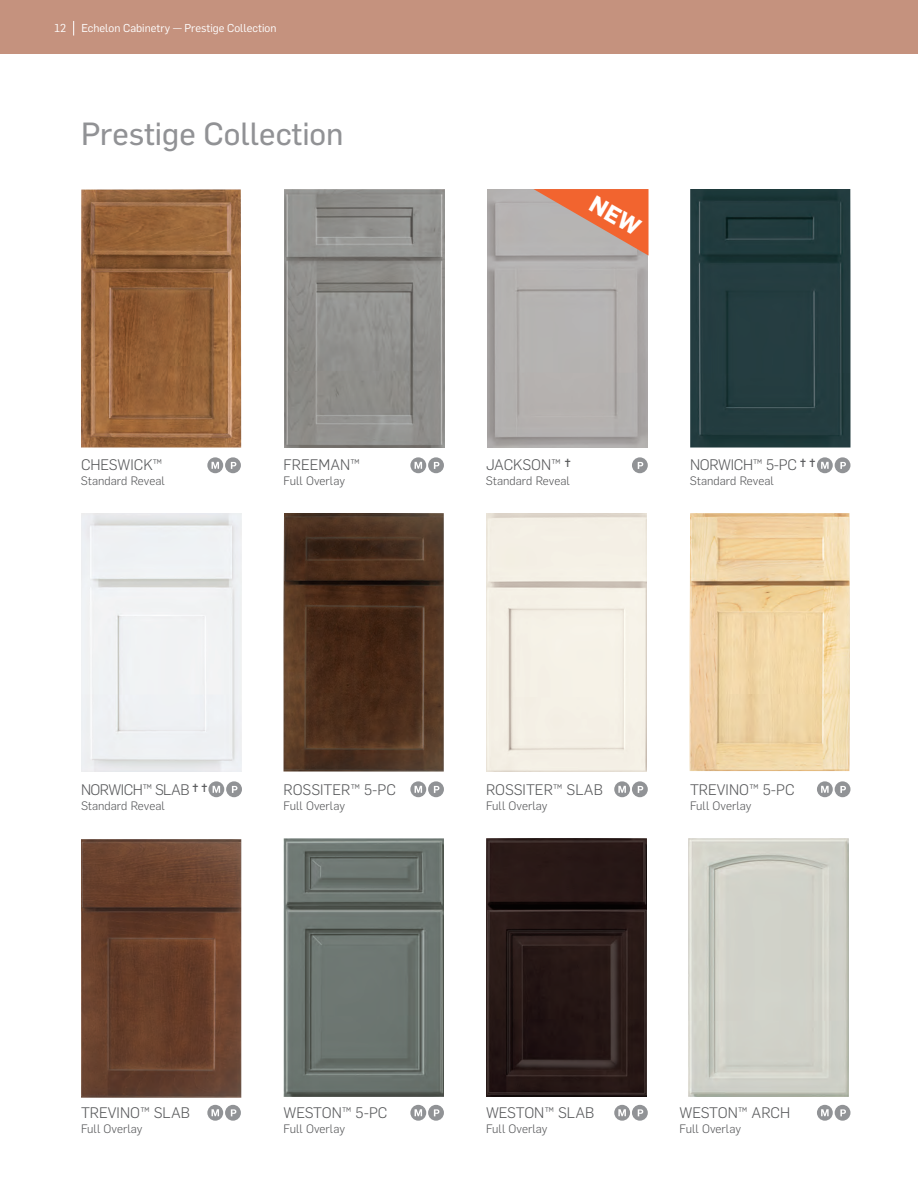
<style>
.page{position:relative;width:918px;height:1188px;background:#fff}
.page>*{position:absolute;margin:0;border:0;box-sizing:border-box;transform-origin:0 0}
.t1{font:31.5px "Flama Basic";color:#919295}
.t2{font:300 15px "Flama";color:#57585a}
.t3{font:300 15px "Flama";letter-spacing:-.02em;color:#57585a}
.t4{font:300 15px "Flama";letter-spacing:-.035em;color:#57585a}
.t5{font:300 12px "Flama";color:#57585a}
.t6{font:11.25px "Flama";color:#fff}
</style>
<div class="page">
<img style="left:487px;top:189px;width:160px;height:259px">
<img style="left:690px;top:189px;width:160px;height:259px">
<img style="left:81px;top:513px;width:160px;height:259px">
<img style="left:81px;top:189px;width:160px;height:259px">
<img style="left:284px;top:189px;width:160px;height:259px">
<img style="left:284px;top:513px;width:160px;height:259px">
<div style="left:487px;top:513px;width:160px;height:259px;background:#f4f0e5"></div>
<img style="left:81px;top:839px;width:160px;height:259px">
<img style="left:690px;top:513px;width:160px;height:258px">
<img style="left:284px;top:838px;width:160px;height:259px">
<img style="left:486px;top:838px;width:160px;height:259px">
<img style="left:688px;top:838px;width:161px;height:259px">
<div style="left:0;top:0;width:918px;height:54px;background:#c5927e"></div>
<svg style="left:73px;top:21px;width:1px;height:15px"></svg>
<svg style="left:207px;top:457px;width:16px;height:16px"></svg>
<svg style="left:212px;top:462px;width:7px;height:7px"></svg>
<svg style="left:208px;top:781px;width:16px;height:16px"></svg>
<svg style="left:213px;top:786px;width:7px;height:7px"></svg>
<svg style="left:207px;top:1105px;width:16px;height:16px"></svg>
<svg style="left:212px;top:1109px;width:7px;height:7px"></svg>
<svg style="left:410px;top:457px;width:16px;height:16px"></svg>
<svg style="left:415px;top:462px;width:7px;height:7px"></svg>
<svg style="left:410px;top:781px;width:16px;height:16px"></svg>
<svg style="left:415px;top:786px;width:7px;height:7px"></svg>
<svg style="left:410px;top:1105px;width:16px;height:16px"></svg>
<svg style="left:415px;top:1109px;width:7px;height:7px"></svg>
<div style="left:614px;top:781px;width:16px;height:16px;background:#919396;border-radius:50%"></div>
<svg style="left:618px;top:786px;width:8px;height:7px"></svg>
<svg style="left:614px;top:1105px;width:16px;height:16px"></svg>
<svg style="left:817px;top:1105px;width:16px;height:16px"></svg>
<svg style="left:821px;top:1109px;width:8px;height:7px"></svg>
<div style="left:817px;top:457px;width:16px;height:16px;background:#919396;border-radius:50%"></div>
<svg style="left:821px;top:462px;width:8px;height:7px"></svg>
<div style="left:817px;top:781px;width:16px;height:16px;background:#919396;border-radius:50%"></div>
<svg style="left:821px;top:786px;width:8px;height:7px"></svg>
<svg style="left:225px;top:457px;width:16px;height:16px"></svg>
<svg style="left:231px;top:462px;width:5px;height:7px"></svg>
<div style="left:226px;top:781px;width:16px;height:16px;background:#919396;border-radius:50%"></div>
<svg style="left:232px;top:786px;width:5px;height:7px"></svg>
<svg style="left:225px;top:1105px;width:16px;height:16px"></svg>
<svg style="left:231px;top:1109px;width:5px;height:7px"></svg>
<svg style="left:428px;top:457px;width:16px;height:16px"></svg>
<svg style="left:434px;top:462px;width:5px;height:7px"></svg>
<svg style="left:428px;top:781px;width:16px;height:16px"></svg>
<svg style="left:434px;top:786px;width:5px;height:7px"></svg>
<svg style="left:428px;top:1105px;width:16px;height:16px"></svg>
<svg style="left:434px;top:1109px;width:5px;height:7px"></svg>
<svg style="left:632px;top:457px;width:16px;height:16px"></svg>
<svg style="left:638px;top:462px;width:5px;height:7px"></svg>
<svg style="left:632px;top:781px;width:16px;height:16px"></svg>
<svg style="left:638px;top:786px;width:5px;height:7px"></svg>
<svg style="left:632px;top:1105px;width:16px;height:16px"></svg>
<svg style="left:618px;top:1108px;width:25px;height:8px"></svg>
<div style="left:835px;top:1105px;width:15px;height:16px;background:#919396;border-radius:50%"></div>
<svg style="left:840px;top:1109px;width:6px;height:7px"></svg>
<div style="left:835px;top:457px;width:15px;height:16px;background:#919396;border-radius:50%"></div>
<svg style="left:840px;top:462px;width:6px;height:7px"></svg>
<div style="left:835px;top:781px;width:15px;height:16px;background:#919396;border-radius:50%"></div>
<svg style="left:840px;top:786px;width:6px;height:7px"></svg>
<svg style="left:534px;top:189px;width:115px;height:67px;background:#d38c71"></svg>
<p class="t6" style="left:55px;top:21px;width:13px">12</p>
<p class="t6" style="left:82px;top:21px;width:196px">Echelon Cabinetry — Prestige Collection</p>
<p class="t1" style="left:81px;top:112px;width:264px">Prestige Collection</p>
<p class="t2" style="left:81px;top:455px;width:83px">CHESWICK™</p>
<p class="t2" style="left:284px;top:455px;width:78px">FREEMAN™</p>
<p class="t2" style="left:486px;top:455px;width:86px">JACKSON™ ✝</p>
<p class="t3" style="left:690px;top:455px;width:127px">NORWICH™ 5-PC ✝ ✝</p>
<p class="t5" style="left:81px;top:473px;width:85px">Standard Reveal</p>
<p class="t5" style="left:283px;top:473px;width:63px">Full Overlay</p>
<p class="t5" style="left:486px;top:473px;width:85px">Standard Reveal</p>
<p class="t5" style="left:690px;top:473px;width:85px">Standard Reveal</p>
<p class="t4" style="left:81px;top:779px;width:128px">NORWICH™ SLAB ✝ ✝</p>
<p class="t2" style="left:284px;top:779px;width:114px">ROSSITER™ 5-PC</p>
<p class="t2" style="left:486px;top:779px;width:118px">ROSSITER™ SLAB</p>
<p class="t2" style="left:690px;top:779px;width:106px">TREVINO™ 5-PC</p>
<p class="t5" style="left:81px;top:797px;width:85px">Standard Reveal</p>
<p class="t5" style="left:284px;top:797px;width:63px">Full Overlay</p>
<p class="t5" style="left:486px;top:797px;width:63px">Full Overlay</p>
<p class="t5" style="left:690px;top:797px;width:63px">Full Overlay</p>
<p class="t2" style="left:81px;top:1102px;width:111px">TREVINO™ SLAB</p>
<p class="t2" style="left:284px;top:1102px;width:105px">WESTON™ 5-PC</p>
<p class="t2" style="left:486px;top:1102px;width:110px">WESTON™ SLAB</p>
<p class="t2" style="left:680px;top:1102px;width:112px">WESTON™ ARCH</p>
<p class="t5" style="left:81px;top:1120px;width:63px">Full Overlay</p>
<p class="t5" style="left:284px;top:1120px;width:63px">Full Overlay</p>
<p class="t5" style="left:486px;top:1120px;width:63px">Full Overlay</p>
<p class="t5" style="left:680px;top:1120px;width:63px">Full Overlay</p>
</div>
